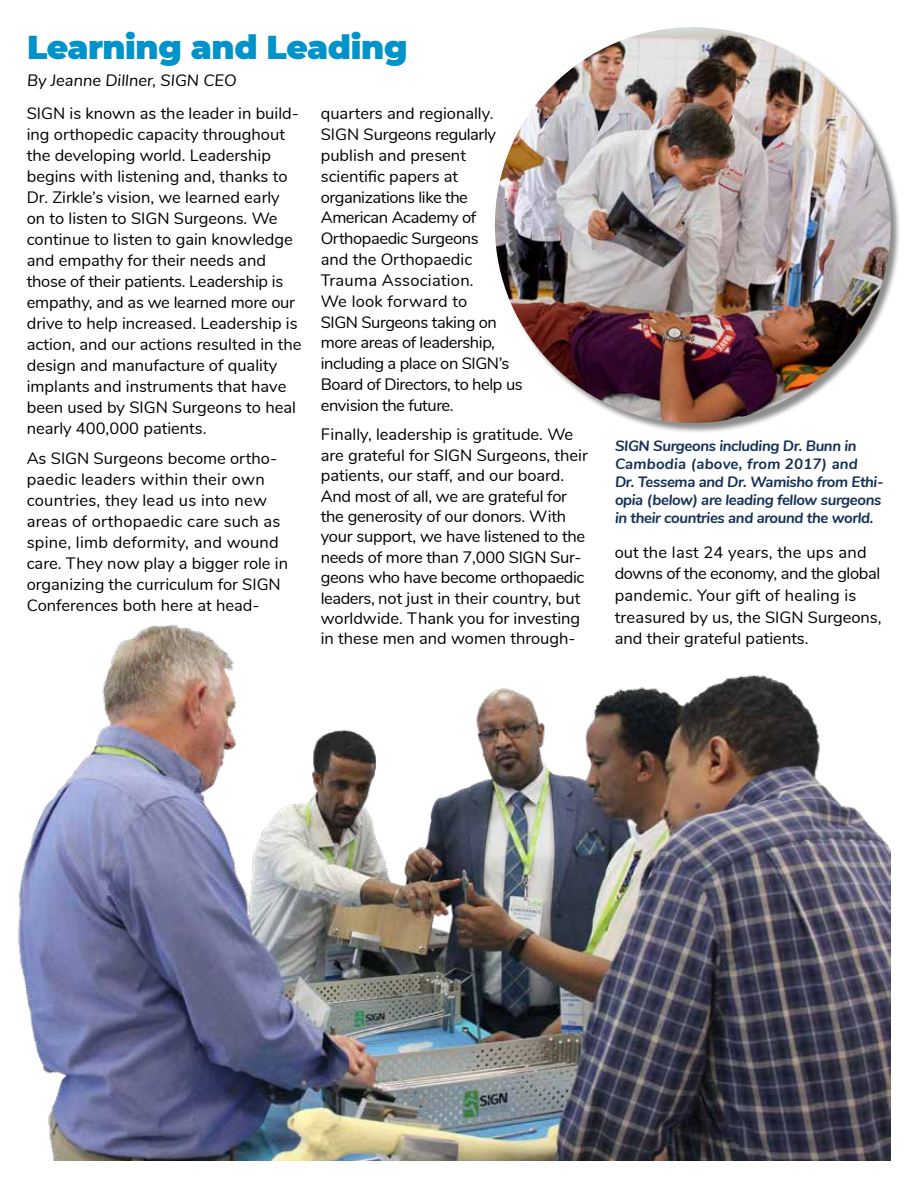
<style>
.page{position:relative;width:918px;height:1188px;background:#fff}
.page>*{position:absolute;margin:0;border:0;box-sizing:border-box;transform-origin:0 0}
.t1{font:900 33px "Montserrat";letter-spacing:-.015em;color:#0093c9}
.t2{font:16.5px/21px "Nunito";color:#000}
.t3{font:16.5px/20.9px "Nunito";letter-spacing:-.025em;color:#000}
.t4{font:italic 16.5px "Nunito";color:#000}
.t5{font:italic 700 15px/18px "Nunito";letter-spacing:-.025em;color:#133156}
</style>
<div class="page">
<img style="left:18px;top:624px;width:873px;height:537px">
<div style="left:495px;top:27px;width:406px;height:406px;background:#000;opacity:.45"></div>
<img style="left:495px;top:27px;width:396px;height:396px;border-radius:198px">
<h1 class="t1" style="left:27px;top:22px;width:382px">Learning and Leading</h1>
<p class="t4" style="left:27px;top:68px;width:211px">By Jeanne Dillner, SIGN CEO</p>
<p class="t2" style="left:27px;top:102px;width:276px">SIGN is known as the leader in build&shy;ing orthopedic capacity throughout the developing world. Leadership begins with listening and, thanks to Dr. Zirkle’s vision, we learned early on to listen to SIGN Surgeons. We continue to listen to gain knowledge and empathy for their needs and those of their patients. Leadership is empathy, and as we learned more our drive to help increased. Leadership is action, and our actions resulted in the design and manufacture of quality implants and instruments that have been used by SIGN Surgeons to heal nearly 400,000 patients.</p>
<p class="t2" style="left:27px;top:447px;width:263px">As SIGN Surgeons become ortho&shy;paedic leaders within their own countries, they lead us into new areas of orthopaedic care such as spine, limb deformity, and wound care. They now play a bigger role in organizing the curriculum for SIGN<br>Conferences both here at head-</p>
<p class="t3" style="left:321px;top:102px;width:204px">quarters and regionally.<br>SIGN Surgeons regularly publish and present scientific papers at organizations like the<br>American Academy of<br>Orthopaedic Surgeons<br>and the Orthopaedic<br>Trauma Association.<br>We look forward to<br>SIGN Surgeons taking on more areas of leadership, including a place on SIGN’s<br>Board of Directors, to help us envision the future.</p>
<p class="t2" style="left:321px;top:424px;width:269px;line-height:20.4px">Finally, leadership is gratitude. We are grateful for SIGN Surgeons, their patients, our staff, and our board.<br>And most of all, we are grateful for the generosity of our donors. With your support, we have listened to the needs of more than 7,000 SIGN Sur&shy;geons who have become orthopaedic leaders, not just in their country, but worldwide. Thank you for investing in these men and women through-</p>
<p class="t5" style="left:615px;top:436px;width:270px">SIGN Surgeons including Dr. Bunn in Cambodia (above, from 2017) and<br>Dr. Tessema and Dr. Wamisho from Ethi&shy;opia (below) are leading fellow surgeons in their countries and around the world.</p>
<p class="t2" style="left:615px;top:540px;width:268px;line-height:21.6px">out the last 24 years, the ups and downs of the economy, and the global pandemic. Your gift of healing is treasured by us, the SIGN Surgeons, and their grateful patients.</p>
</div>
